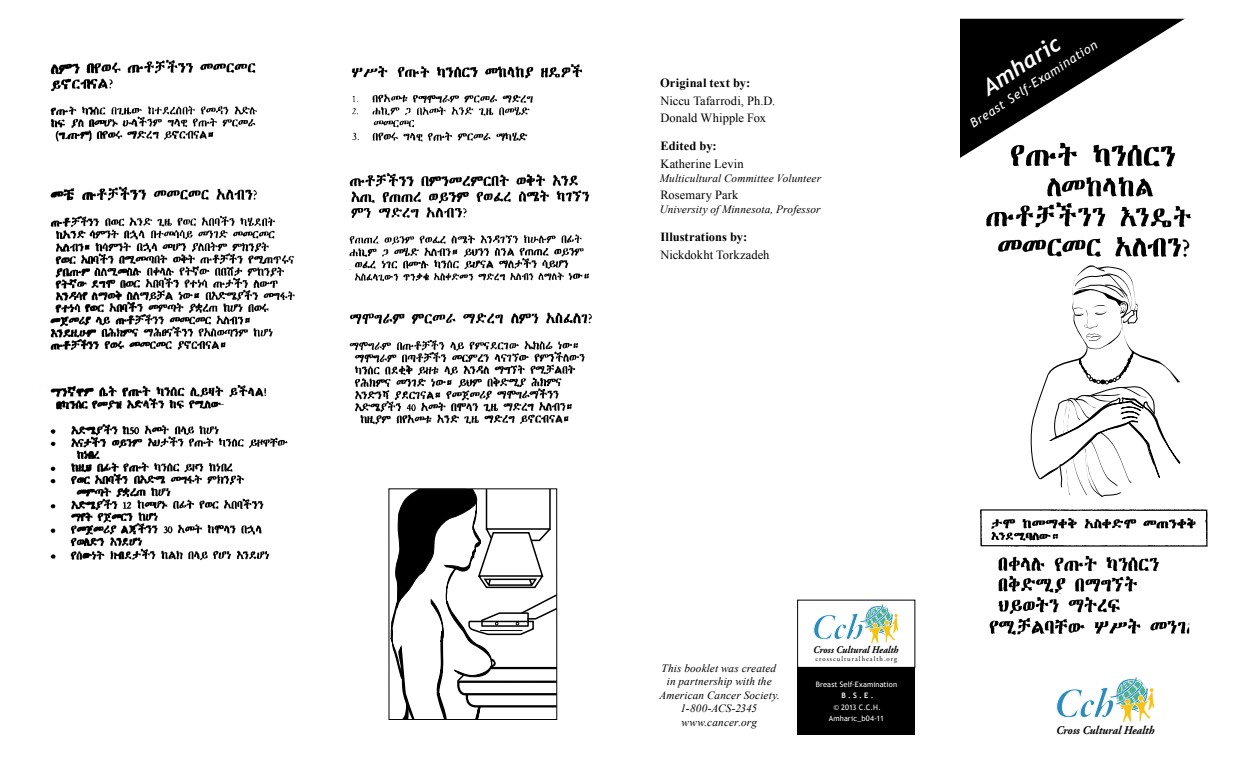
<style>
.page{position:relative;width:1260px;height:765px;background:#fff}
.page>*{position:absolute;margin:0;border:0;box-sizing:border-box;transform-origin:0 0}
.t1{font:italic 700 41.62px "Adobe Garamond Pro";color:#2c8dbc;scale:.94 1}
.t2{font:italic 700 36px "Adobe Garamond Pro";color:#2c8dbc;scale:.94 1}
.t3{font:italic 700 22.5px "Trebuchet";color:#fff}
.t4{font:12.5px/17.5px "Times New Roman";letter-spacing:.005em;color:#000}
.t5{font:700 12.5px "Times New Roman";letter-spacing:.005em;color:#000}
.t6{font:italic 12.5px "Trebuchet MS";color:#fff}
.t7{font:italic 700 11.75px "Adobe Garamond Pro";color:#000;scale:.94 1}
.t8{font:italic 11.25px/13.5px "Times New Roman";letter-spacing:.01em;color:#000;text-align:center}
.t9{font:italic 700 10.25px "Adobe Garamond Pro";color:#000;scale:.94 1}
.t10{font:7.5px/11.5px "Trebuchet MS";letter-spacing:.01em;color:#fff;text-align:center}
.t11{font:700 7.5px "Trebuchet MS";color:#fff}
.t12{font:7.12px "Adobe Garamond Pro";letter-spacing:.16em;color:#000;scale:.94 1}
</style>
<div class="page">
<img style="left:40px;top:20px;width:1168px;height:715px">
<svg style="left:1031px;top:265px;width:149px;height:232px"></svg>
<div style="left:630px;top:45px;width:315px;height:370px;background:#fff"></div>
<p class="t5" style="left:660px;top:74px;width:92px">Original text by:</p>
<p class="t4" style="left:660px;top:91px;width:116px">Niccu Tafarrodi, Ph.D.<br>Donald Whipple Fox</p>
<p class="t5" style="left:660px;top:138px;width:58px">Edited by:</p>
<p class="t4" style="left:660px;top:155px;width:85px">Katherine Levin</p>
<p class="t8" style="left:660px;top:171px;width:163px">Multicultural Committee Volunteer</p>
<p class="t4" style="left:660px;top:186px;width:79px">Rosemary Park</p>
<p class="t8" style="left:660px;top:202px;width:162px">University of Minnesota, Professor</p>
<p class="t5" style="left:660px;top:228px;width:88px">Illustrations by:</p>
<p class="t4" style="left:660px;top:245px;width:111px">Nickdokht Torkzadeh</p>
<h3 class="t3" style="left:977px;top:77px;width:90px;rotate:-33deg">Amharic</h3>
<p class="t6" style="left:967px;top:118px;width:150px;rotate:-33deg">Breast Self-Examination</p>
<p class="t8" style="left:660px;top:661px;width:122px">This booklet was created in partnership with the<br>American Cancer Society.<br>1-800-ACS-2345 www.cancer.org</p>
<h2 class="t2" style="left:810px;top:607px;width:57px">Cch</h2>
<p class="t9" style="left:813px;top:644px;width:92px">Cross Cultural Health</p>
<p class="t12" style="left:815px;top:655px;width:88px">crossculturalhealth.org</p>
<p class="t10" style="left:816px;top:678px;width:83px">Breast Self-Examination</p>
<p class="t11" style="left:841px;top:691px;width:34px">B . S . E .</p>
<p class="t10" style="left:829px;top:701px;width:57px">© 2013 C.C.H.<br>Amharic_b04-11</p>
<h1 class="t1" style="left:1053px;top:680px;width:66px">Cch</h1>
<p class="t7" style="left:1056px;top:723px;width:106px">Cross Cultural Health</p>
</div>
